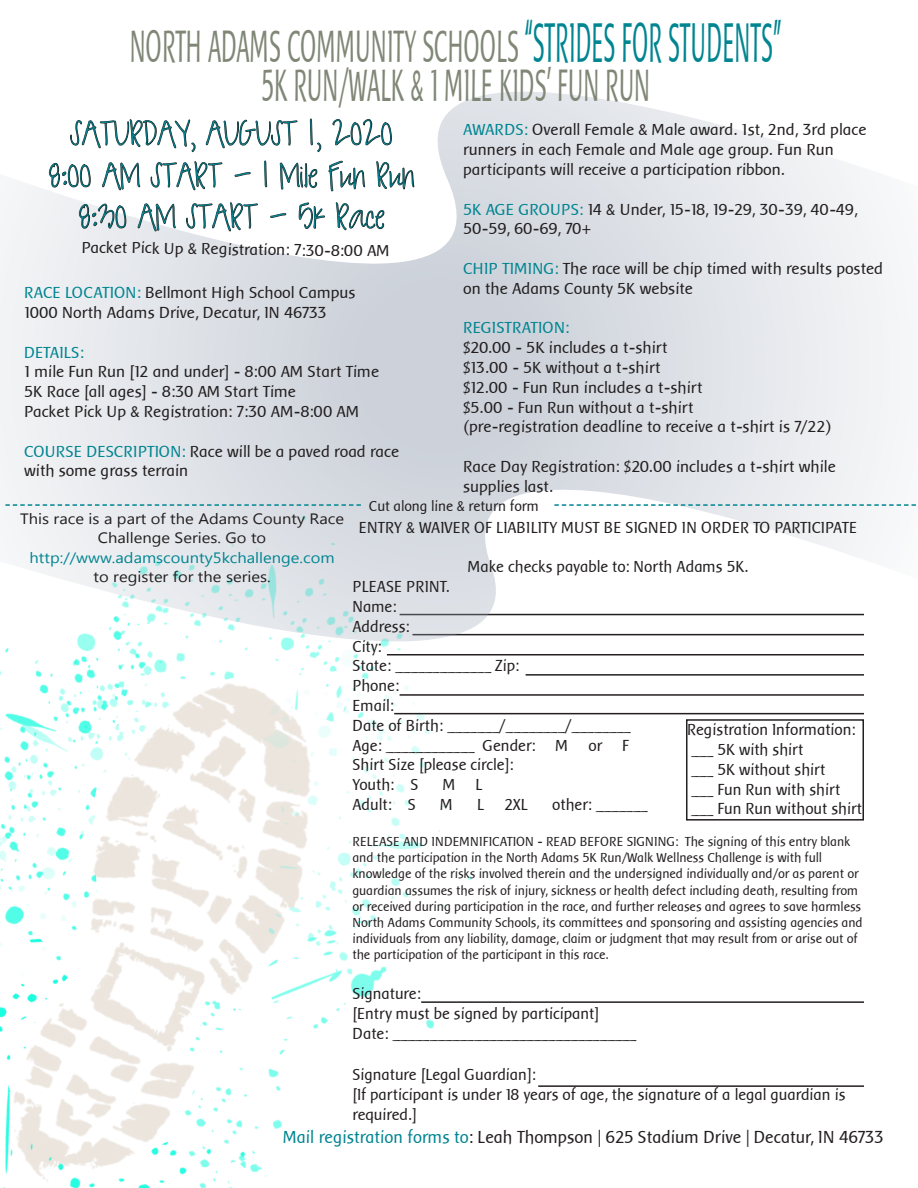
<style>
.page{position:relative;width:918px;height:1188px;background:#fff}
.page>*{position:absolute;margin:0;border:0;box-sizing:border-box;transform-origin:0 0}
.t1{font:46.8px "Baar Sophia";color:#808776;scale:.52 1}
.t2{font:22.5px "DAISYCHARMING";color:#008591}
.t3{font:18px "Baar Sophia";color:#231f20}
.t4{font:16.5px/19.8px "Baar Sophia";color:#231f20;scale:1.04 1}
.t5{font:16.5px/19.8px "Baar Sophia";color:#231f20}
.t6{font:16.5px "Baar Sophia";color:#008591;scale:1.04 1}
.t7{font:15px "Lao UI";color:#231f20;scale:1.1 1}
.t8{font:15px "Lao UI";color:#008591;scale:1.1 1}
.t9{font:15px "Baar Sophia";color:#231f20}
.t10{font:13.5px/16.2px "Baar Sophia";color:#231f20}
.s1{font-size:57.75px;color:#008591}
.s2{color:#008591}
</style>
<div class="page">
<img style="left:284px;top:687px;width:275px;height:342px">
<img style="left:0;top:935px;width:303px;height:253px">
<img style="left:0;top:687px;width:284px;height:312px">
<svg style="left:0;top:91px;width:901px;height:596px"></svg>
<svg style="left:554px;top:504px;width:362px;height:2px"></svg>
<svg style="left:5px;top:504px;width:356px;height:2px"></svg>
<svg style="left:70px;top:119px;width:126px;height:33px"></svg>
<svg style="left:206px;top:119px;width:92px;height:30px"></svg>
<svg style="left:309px;top:118px;width:13px;height:34px"></svg>
<svg style="left:332px;top:119px;width:60px;height:27px"></svg>
<svg style="left:49px;top:163px;width:42px;height:25px"></svg>
<svg style="left:102px;top:162px;width:39px;height:29px"></svg>
<svg style="left:150px;top:161px;width:73px;height:30px"></svg>
<svg style="left:234px;top:172px;width:17px;height:5px"></svg>
<svg style="left:264px;top:160px;width:3px;height:28px"></svg>
<svg style="left:279px;top:162px;width:39px;height:28px"></svg>
<svg style="left:328px;top:160px;width:37px;height:32px"></svg>
<svg style="left:376px;top:161px;width:39px;height:29px"></svg>
<svg style="left:79px;top:203px;width:48px;height:26px"></svg>
<svg style="left:137px;top:203px;width:39px;height:29px"></svg>
<svg style="left:186px;top:202px;width:72px;height:30px"></svg>
<svg style="left:270px;top:213px;width:16px;height:5px"></svg>
<svg style="left:299px;top:202px;width:26px;height:27px"></svg>
<svg style="left:335px;top:202px;width:50px;height:28px"></svg>
<hr style="left:421px;top:1001px;width:443px;height:2px;background:#231f20">
<hr style="left:526px;top:674px;width:338px;height:2px;background:#231f20">
<hr style="left:394px;top:713px;width:470px;height:1px;background:#231f20">
<hr style="left:400px;top:694px;width:464px;height:2px;background:#231f20">
<hr style="left:538px;top:1085px;width:326px;height:2px;background:#231f20">
<div style="left:686px;top:719px;width:178px;height:102px;border:2px solid #231f20"></div>
<p class="t1" style="left:130px;top:21px;width:1255px">NORTH ADAMS COMMUNITY SCHOOLS <span class="s1">“STRIDES FOR STUDENTS”</span></p>
<p class="t1" style="left:262px;top:60px;width:750px">5K RUN/WALK &amp; 1 MILE KIDS’ FUN RUN</p>
<p class="t4" style="left:464px;top:120px;width:389px"><span class="s2">AWARDS:</span> Overall Female &amp; Male award. 1st, 2nd, 3rd place runners in each Female and Male age group. Fun Run</p>
<p class="t4" style="left:464px;top:160px;width:311px">participants will receive a participation ribbon.</p>
<p class="t4" style="left:464px;top:199px;width:381px"><span class="s2">5K AGE GROUPS:</span> 14 &amp; Under, 15-18, 19-29, 30-39, 40-49,<br>50-59, 60-69, 70+</p>
<p class="t4" style="left:464px;top:259px;width:405px"><span class="s2">CHIP TIMING:</span> The race will be chip timed with results posted on the Adams County 5K website</p>
<p class="t6" style="left:464px;top:319px;width:103px">REGISTRATION:</p>
<p class="t4" style="left:464px;top:338px;width:198px">$20.00 - 5K includes a t-shirt</p>
<p class="t4" style="left:464px;top:358px;width:191px">$13.00 - 5K without a t-shirt</p>
<p class="t4" style="left:464px;top:377px;width:232px">$12.00 - Fun Run includes a t-shirt</p>
<p class="t4" style="left:464px;top:397px;width:223px">$5.00 - Fun Run without a t-shirt</p>
<p class="t4" style="left:464px;top:417px;width:356px">(pre-registration deadline to receive a t-shirt is 7/22)</p>
<p class="t4" style="left:464px;top:457px;width:360px">Race Day Registration: $20.00 includes a t-shirt while</p>
<p class="t4" style="left:464px;top:476px;width:88px">supplies last.</p>
<p class="t7" style="left:20px;top:509px;width:296px">This race is a part of the Adams County Race</p>
<p class="t7" style="left:98px;top:528px;width:155px">Challenge Series. Go to</p>
<p class="t8" style="left:30px;top:548px;width:279px">http://www.adamscounty5kchallenge.com</p>
<p class="t7" style="left:94px;top:567px;width:162px">to register for the series.</p>
<p class="t2" style="left:71px;top:124px;width:323px">SATURDAY, AUGUST 1, 2020</p>
<p class="t2" style="left:49px;top:166px;width:368px">8:00 AM START - 1 Mile Fun Run</p>
<p class="t2" style="left:79px;top:207px;width:308px">8:30 AM START - 5K Race</p>
<p class="t4" style="left:82px;top:237px;width:298px;rotate:1deg">Packet Pick Up &amp; Registration: 7:30-8:00 AM</p>
<p class="t4" style="left:24px;top:283px;width:320px"><span class="s2">RACE LOCATION:</span> Bellmont High School Campus</p>
<p class="t4" style="left:24px;top:303px;width:292px">1000 North Adams Drive, Decatur, IN 46733</p>
<p class="t6" style="left:24px;top:343px;width:59px">DETAILS:</p>
<p class="t4" style="left:24px;top:362px;width:343px">1 mile Fun Run [12 and under] - 8:00 AM Start Time</p>
<p class="t4" style="left:24px;top:382px;width:263px">5K Race [all ages] - 8:30 AM Start Time</p>
<p class="t4" style="left:24px;top:402px;width:324px">Packet Pick Up &amp; Registration: 7:30 AM-8:00 AM</p>
<p class="t4" style="left:24px;top:441px;width:362px"><span class="s2">COURSE DESCRIPTION:</span> Race will be a paved road race with some grass terrain</p>
<p class="t9" style="left:369px;top:498px;width:171px">Cut along line &amp; return form</p>
<p class="t5" style="left:359px;top:518px;width:500px">ENTRY &amp; WAIVER OF LIABILITY MUST BE SIGNED IN ORDER TO PARTICIPATE</p>
<p class="t5" style="left:468px;top:557px;width:282px">Make checks payable to: North Adams 5K.</p>
<p class="t5" style="left:353px;top:577px;width:99px">PLEASE PRINT.</p>
<p class="t5" style="left:353px;top:597px;width:45px">Name:</p>
<p class="t5" style="left:353px;top:617px;width:59px">Address:</p>
<p class="t5" style="left:353px;top:636px;width:31px">City:</p>
<p class="t5" style="left:353px;top:656px;width:168px">State: _____________ Zip:</p>
<p class="t5" style="left:353px;top:676px;width:48px">Phone:</p>
<p class="t5" style="left:353px;top:696px;width:43px">Email:</p>
<p class="t5" style="left:353px;top:716px;width:280px">Date of Birth: _______/________/________</p>
<p class="t5" style="left:353px;top:735px;width:278px">Age: ____________ Gender: M or F</p>
<p class="t5" style="left:353px;top:755px;width:162px">Shirt Size [please circle]:</p>
<p class="t5" style="left:353px;top:775px;width:68px">Youth: S</p>
<p class="t5" style="left:443px;top:775px;width:41px">M L</p>
<p class="t5" style="left:353px;top:795px;width:65px">Adult: S</p>
<p class="t5" style="left:440px;top:795px;width:14px">M</p>
<p class="t5" style="left:477px;top:795px;width:52px">L 2XL</p>
<p class="t5" style="left:553px;top:795px;width:97px">other: _______</p>
<p class="t10" style="left:353px;top:834px;width:512px">RELEASE AND INDEMNIFICATION - READ BEFORE SIGNING: The signing of this entry blank and the participation in the North Adams 5K Run/Walk Wellness Challenge is with full knowledge of the risks involved therein and the undersigned individually and/or as parent or guardian assumes the risk of injury, sickness or health defect including death, resulting from or received during participation in the race, and further releases and agrees to save harmless North Adams Community Schools, its committees and sponsoring and assisting agencies and individuals from any liability, damage, claim or judgment that may result from or arise out of the participation of the participant in this race.</p>
<p class="t5" style="left:353px;top:984px;width:70px">Signature:</p>
<p class="t5" style="left:353px;top:1004px;width:248px">[Entry must be signed by participant]</p>
<p class="t5" style="left:353px;top:1023px;width:285px">Date: _________________________________</p>
<p class="t5" style="left:353px;top:1065px;width:185px">Signature [Legal Guardian]:</p>
<p class="t5" style="left:353px;top:1085px;width:495px">[If participant is under 18 years of age, the signature of a legal guardian is required.]</p>
<p class="t5" style="left:687px;top:720px;width:170px">Registration Information:</p>
<p class="t5" style="left:692px;top:740px;width:114px">___ 5K with shirt</p>
<p class="t5" style="left:692px;top:759px;width:136px">___ 5K without shirt</p>
<p class="t5" style="left:692px;top:779px;width:151px">___ Fun Run with shirt</p>
<p class="t5" style="left:692px;top:799px;width:172px">___ Fun Run without shirt</p>
<p class="t3" style="left:283px;top:1127px;width:602px"><span class="s2">Mail registration forms to</span>: Leah Thompson | 625 Stadium Drive | Decatur, IN 46733</p>
</div>
